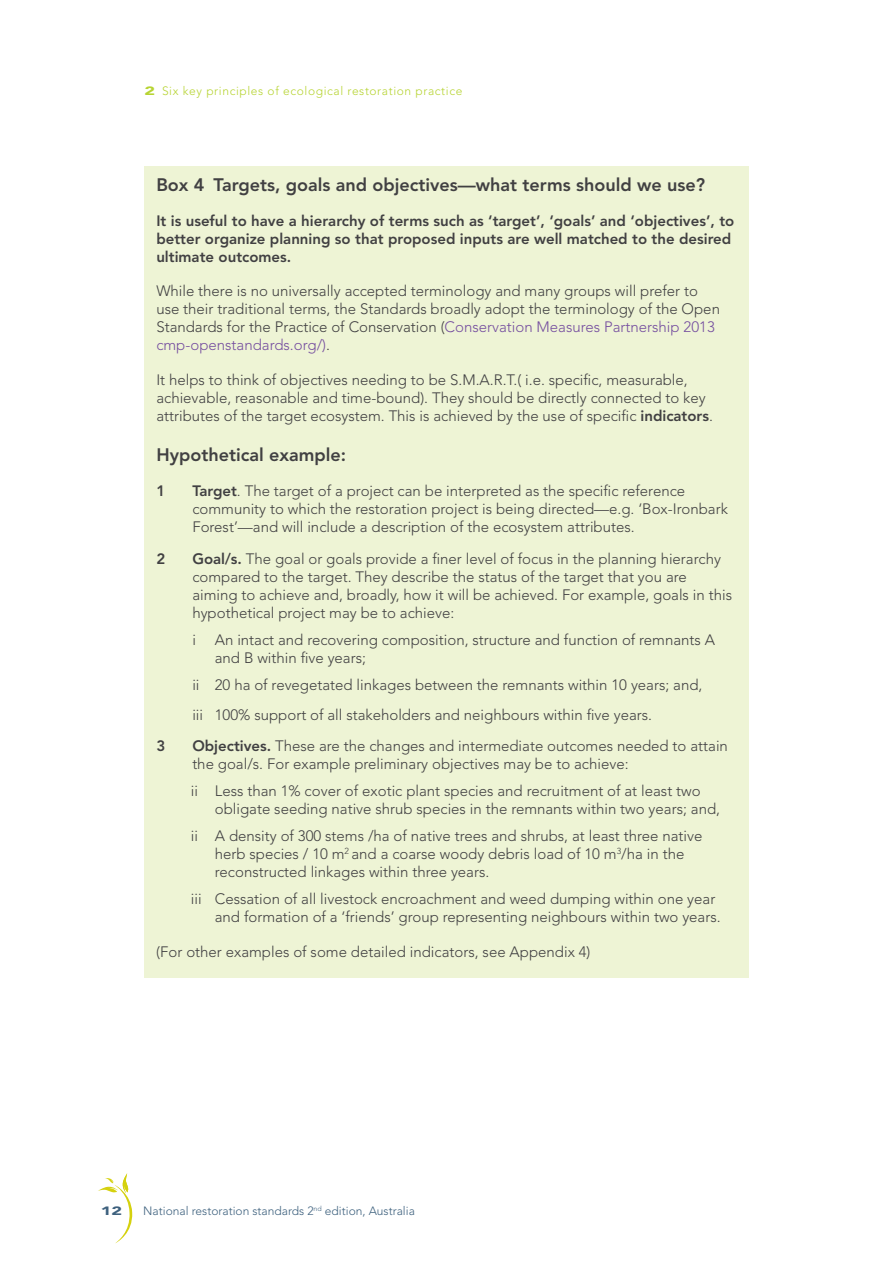
<style>
.page{position:relative;width:893px;height:1263px;background:#fff}
.page>*{position:absolute;margin:0;border:0;box-sizing:border-box;transform-origin:0 0}
.t1{font:800 18px "Avenir LT Std";color:#414042}
.t2{font:300 15px/18px "Avenir LT Std";color:#414042}
.t3{font:800 15px/18px "Avenir LT Std";color:#414042}
.t4{font:300 12px "Avenir LT Std";color:#3e617e}
.t5{font:300 12px "Avenir LT Std";letter-spacing:.05em;color:#b7d433}
.t6{font:900 12px "Avenir LT Std";color:#3e617e;scale:1.5 1}
.s1{font-weight:900}
.s2{color:#754e9f}
.s3{font-weight:800}
</style>
<div class="page">
<svg style="left:98px;top:1173px;width:35px;height:70px"></svg>
<div style="left:144px;top:166px;width:605px;height:811px;background:#eef4d5"></div>
<p class="t5" style="left:145px;top:84px;width:319px"><span class="s1">2</span> Six key principles of ecological restoration practice</p>
<p class="t1" style="left:156px;top:175px;width:550px">Box 4 Targets, goals and objectives—what terms should we use?</p>
<p class="t3" style="left:156px;top:212px;width:579px">It is useful to have a hierarchy of terms such as ‘target’, ‘goals’ and ‘objectives’, to better organize planning so that proposed inputs are well matched to the desired ultimate outcomes.</p>
<p class="t2" style="left:156px;top:282px;width:565px">While there is no universally accepted terminology and many groups will prefer to use their traditional terms, the Standards broadly adopt the terminology of the Open Standards for the Practice of Conservation (<span class="s2">Conservation Measures Partnership 2013 cmp-openstandards.org/)</span>.</p>
<p class="t2" style="left:156px;top:371px;width:558px">It helps to think of objectives needing to be S.M.A.R.T.( i.e. specific, measurable, achievable, reasonable and time-bound). They should be directly connected to key attributes of the target ecosystem. This is achieved by the use of specific <span class="s3">indicators</span>.</p>
<p class="t1" style="left:156px;top:445px;width:191px">Hypothetical example:</p>
<p class="t3" style="left:156px;top:482px;width:10px">1</p>
<p class="t2" style="left:192px;top:482px;width:537px"><span class="s3">Target</span>. The target of a project can be interpreted as the specific reference community to which the restoration project is being directed—e.g. ‘Box-Ironbark<br>Forest’—and will include a description of the ecosystem attributes.</p>
<p class="t3" style="left:156px;top:549px;width:10px">2</p>
<p class="t2" style="left:192px;top:549px;width:541px"><span class="s3">Goal/s.</span> The goal or goals provide a finer level of focus in the planning hierarchy compared to the target. They describe the status of the target that you are aiming to achieve and, broadly, how it will be achieved. For example, goals in this hypothetical project may be to achieve:</p>
<p class="t2" style="left:192px;top:630px;width:5px">i</p>
<p class="t2" style="left:215px;top:630px;width:502px">An intact and recovering composition, structure and function of remnants A and B within five years;</p>
<p class="t2" style="left:192px;top:669px;width:512px;line-height:30px">ii 20 ha of revegetated linkages between the remnants within 10 years; and, iii 100% support of all stakeholders and neighbours within five years.</p>
<p class="t3" style="left:156px;top:737px;width:10px">3</p>
<p class="t2" style="left:192px;top:737px;width:537px"><span class="s3">Objectives.</span> These are the changes and intermediate outcomes needed to attain the goal/s. For example preliminary objectives may be to achieve:</p>
<p class="t2" style="left:215px;top:782px;width:507px;text-indent:-24px">ii Less than 1% cover of exotic plant species and recruitment of at least two obligate seeding native shrub species in the remnants within two years; and,</p>
<p class="t2" style="left:215px;top:827px;width:489px;text-indent:-24px">ii A density of 300 stems /ha of native trees and shrubs, at least three native herb species / 10 m<sup>2</sup> and a coarse woody debris load of 10 m<sup>3</sup>/ha in the reconstructed linkages within three years.</p>
<p class="t2" style="left:215px;top:890px;width:507px;text-indent:-24px">iii Cessation of all livestock encroachment and weed dumping within one year and formation of a ‘friends’ group representing neighbours within two years.</p>
<p class="t2" style="left:156px;top:942px;width:436px">(For other examples of some detailed indicators, see Appendix 4)</p>
<p class="t6" style="left:101px;top:1204px;width:16px">12</p>
<p class="t4" style="left:143px;top:1204px;width:273px">National restoration standards 2<sup>nd</sup> edition, Australia</p>
</div>
